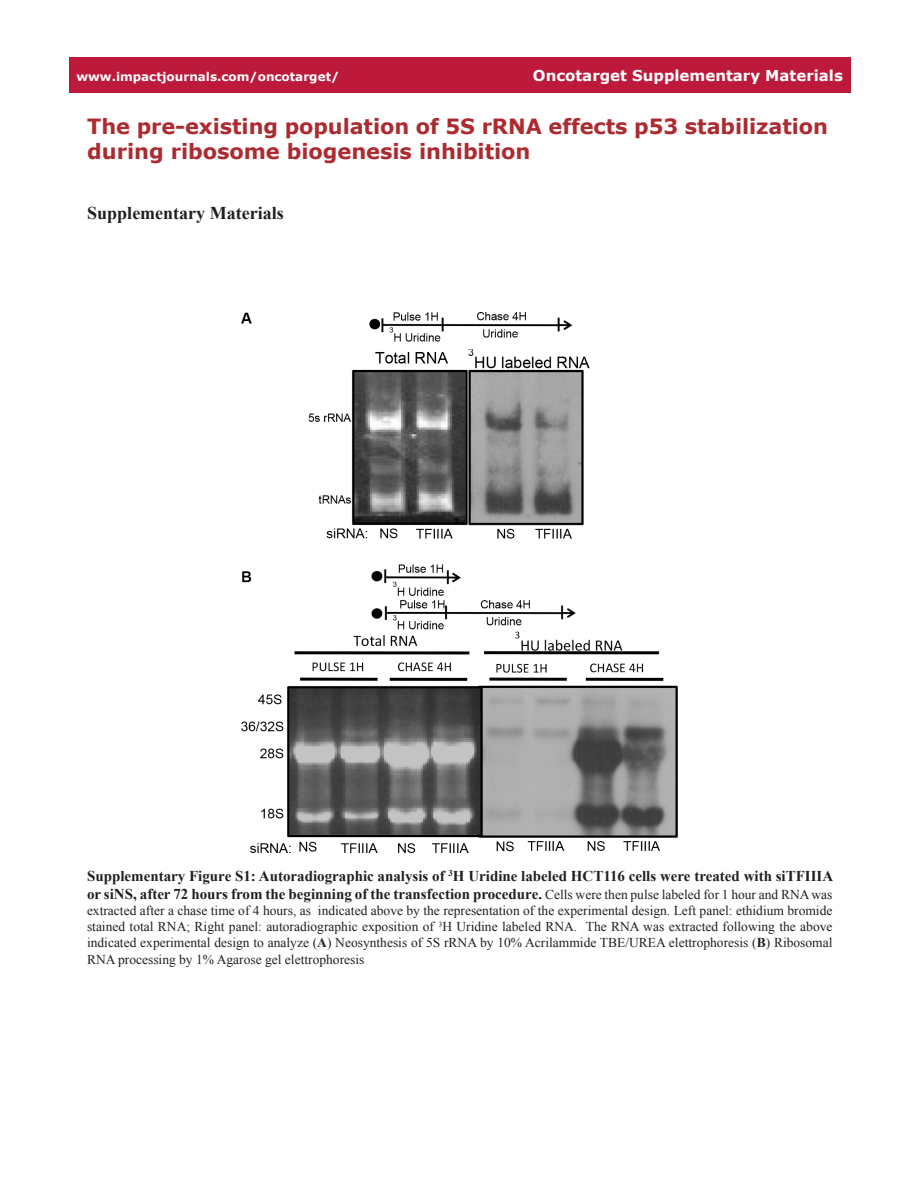
<style>
.page{position:relative;width:918px;height:1188px;background:#fff}
.page>*{position:absolute;margin:0;border:0;box-sizing:border-box;transform-origin:0 0}
.t1{font:700 21px/25.2px "Verdana";letter-spacing:-.005em;color:#ac2b31}
.t2{font:700 18px "Times New Roman";color:#231f20}
.FigureText{font:700 15px/18px "Times New Roman";color:#231f20}
.t3{font:700 15px "Verdana";color:#fff}
.FigureText-2{font:13.5px/16.2px "Times New Roman";color:#231f20;text-align:justify}
.t4{font:700 12px "Verdana";color:#fff}
.s1{font-weight:400;font-size:13.5px}
.s2{font-weight:700}
</style>
<div class="page">
<div style="left:69px;top:57px;width:781px;height:36px;background:#bd1a3b"></div>
<img style="left:242px;top:312px;width:436px;height:541px">
<p class="t4" style="left:76px;top:68px;width:264px">www.impactjournals.com/oncotarget/</p>
<p class="t3" style="left:533px;top:65px;width:312px">Oncotarget Supplementary Materials</p>
<p class="t1" style="left:87px;top:114px;width:742px">The pre-existing population of 5S rRNA effects p53 stabilization during ribosome biogenesis inhibition</p>
<p class="t2" style="left:87px;top:201px;width:198px">Supplementary Materials</p>
<p class="FigureText" style="left:87px;top:866px;width:748px">Supplementary Figure S1: Autoradiographic analysis of <sup>3</sup>H Uridine labeled HCT116 cells were treated with siTFIIIA or siNS, after 72 hours from the beginning of the transfection procedure. <span class="s1">Cells were then pulse labeled for 1 hour and RNA was</span></p>
<p class="FigureText-2" style="left:87px;top:902px;width:747px">extracted after a chase time of 4 hours, as indicated above by the representation of the experimental design. Left panel: ethidium bromide stained total RNA; Right panel: autoradiographic exposition of <sup>3</sup>H Uridine labeled RNA. The RNA was extracted following the above indicated experimental design to analyze (<span class="s2">A</span>) Neosynthesis of 5S rRNA by 10% Acrilammide TBE/UREA elettrophoresis (<span class="s2">B</span>) Ribosomal RNA processing by 1% Agarose gel elettrophoresis</p>
</div>
